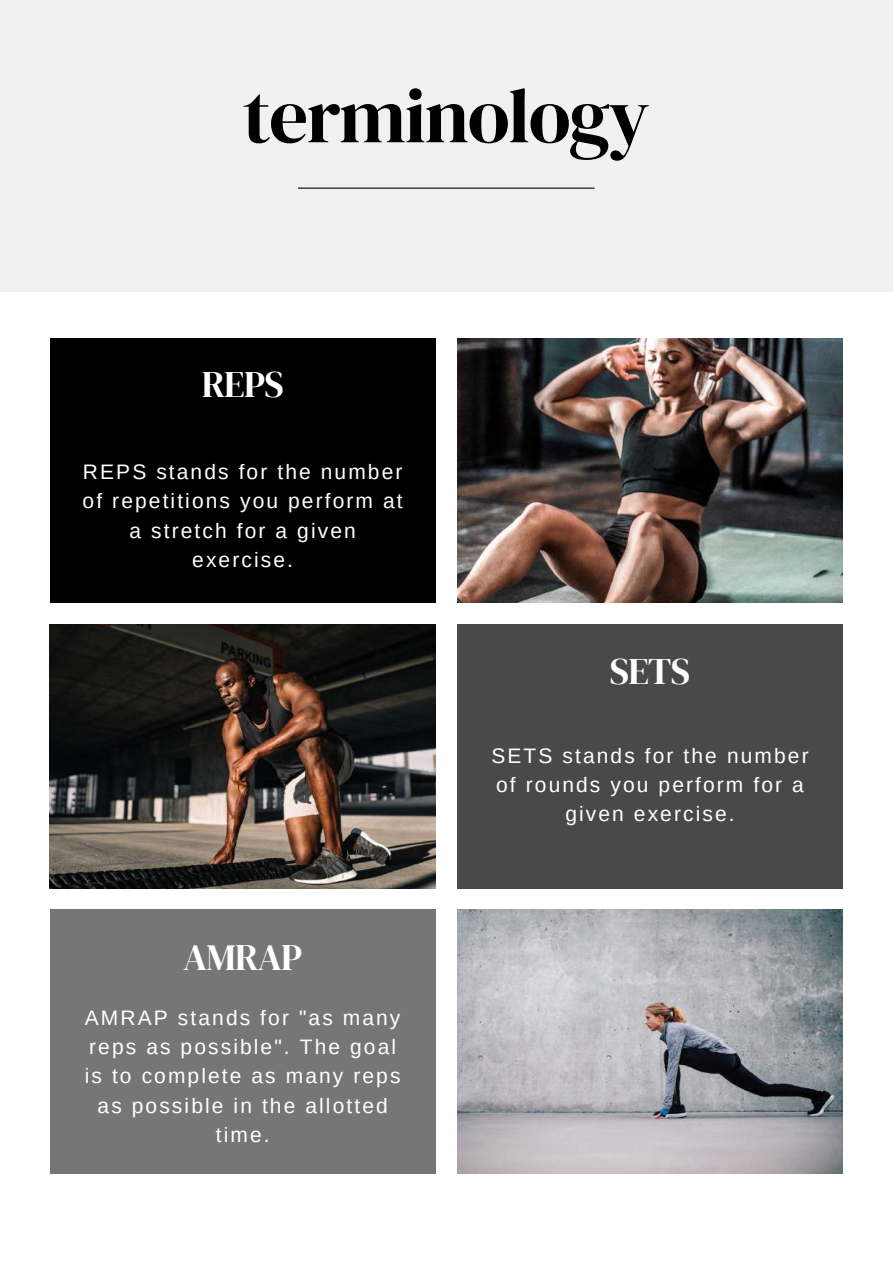
<style>
.page{position:relative;width:893px;height:1264px;background:#fff}
.page>*{position:absolute;margin:0;border:0;box-sizing:border-box;transform-origin:0 0}
.t1{font:76.95px "DM Serif Display";letter-spacing:-.02em;color:#000}
.t2{font:37.05px "DM Serif Display";letter-spacing:-.02em;color:#fff}
.t3{font:21px/29.2px "Arimo";letter-spacing:.1em;color:#fff;text-align:center}
</style>
<div class="page">
<div style="left:0;top:0;width:892px;height:291px;background:#f1f1f1"></div>
<hr style="left:298px;top:187px;width:296px;height:2px;background:#000">
<div style="left:50px;top:338px;width:385px;height:264px;background:#000"></div>
<img style="left:457px;top:338px;width:385px;height:264px">
<img style="left:50px;top:624px;width:385px;height:264px">
<div style="left:457px;top:624px;width:385px;height:264px;background:#494949"></div>
<div style="left:50px;top:909px;width:385px;height:264px;background:#767676"></div>
<img style="left:457px;top:909px;width:385px;height:264px">
<h1 class="t1" style="left:243px;top:62px;width:408px">terminology</h1>
<h2 class="t2" style="left:202px;top:359px;width:83px">REPS</h2>
<p class="t3" style="left:83px;top:457px;width:321px">REPS stands for the number of repetitions you perform at a stretch for a given exercise.</p>
<h2 class="t2" style="left:183px;top:931px;width:120px">AMRAP</h2>
<p class="t3" style="left:85px;top:1002px;width:317px">AMRAP stands for "as many reps as possible". The goal is to complete as many reps as possible in the allotted time.</p>
<h2 class="t2" style="left:610px;top:645px;width:82px">SETS</h2>
<p class="t3" style="left:491px;top:741px;width:319px">SETS stands for the number of rounds you perform for a given exercise.</p>
</div>
